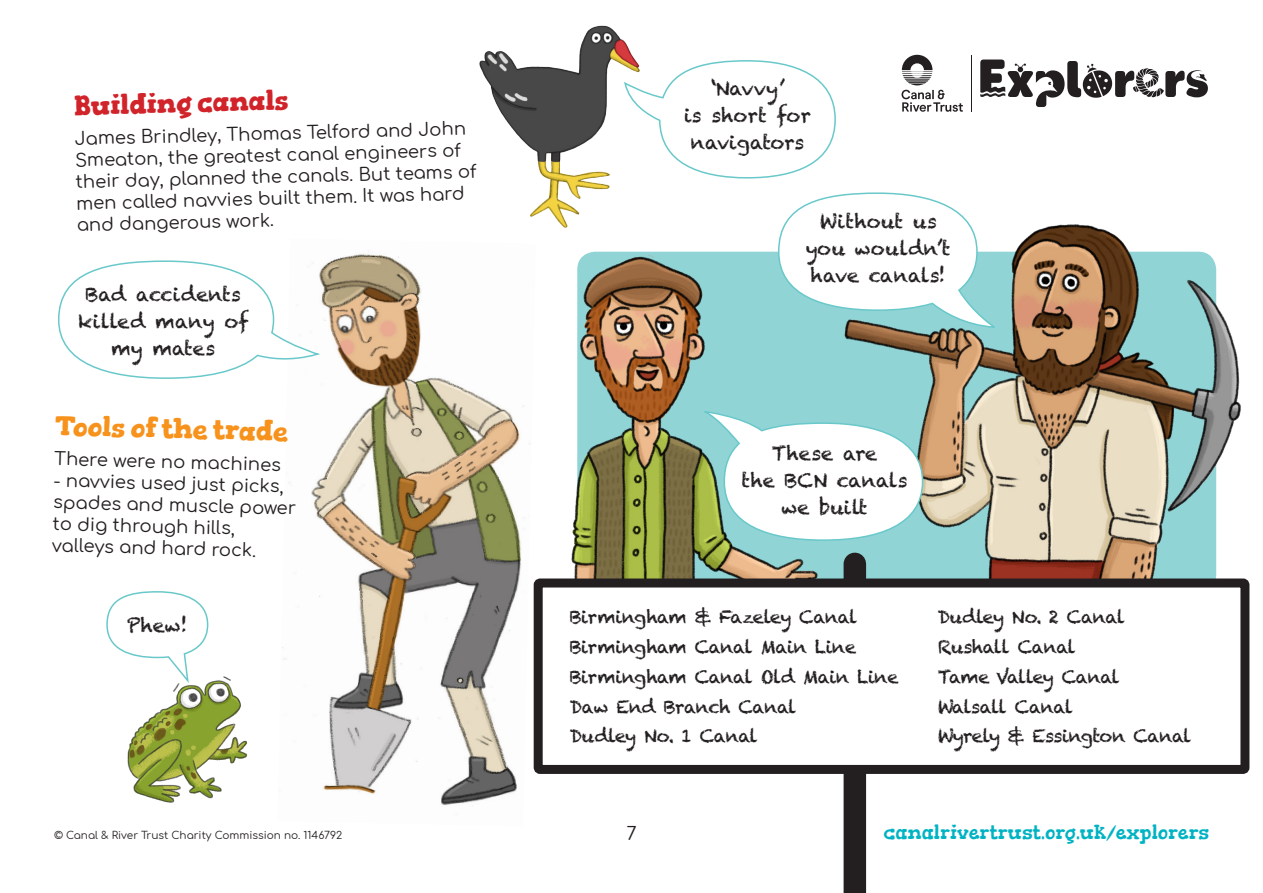
<style>
.page{position:relative;width:1263px;height:893px;background:#fff}
.page>*{position:absolute;margin:0;border:0;box-sizing:border-box;transform-origin:0 0}
.Small_Head{font:700 27px "Gorditas";color:#f7931d}
.Small_Head-2{font:700 27px "Gorditas";color:#d1232a}
.Speech{font:19.5px/27px "Chalkduster";color:#231f20;text-align:center}
.t1{font:19.5px "Gorditas";color:#00b3c3}
.Body{font:18px/21.8px "Comfortaa";color:#231f20}
.Speech-2{font:18px "Chalkduster";letter-spacing:-.03em;color:#231f20}
.Speech-3{font:18px "Chalkduster";letter-spacing:-.055em;color:#231f20}
.t2{font:10.5px "Comfortaa";color:#231f20}
</style>
<div class="page">
<hr style="left:971px;top:55px;width:1px;height:57px;background:#231f20">
<svg style="left:901px;top:55px;width:62px;height:57px"></svg>
<svg style="left:980px;top:60px;width:228px;height:47px"></svg>
<svg style="left:106px;top:591px;width:103px;height:77px"></svg>
<svg style="left:652px;top:60px;width:184px;height:119px"></svg>
<img style="left:838px;top:224px;width:412px;height:373px">
<img style="left:571px;top:251px;width:258px;height:327px">
<div style="left:843px;top:613px;width:23px;height:280px;background:#231f20"></div>
<div style="left:843px;top:564px;width:23px;height:106px;background:#231f20"></div>
<div style="left:538px;top:583px;width:707px;height:186px;background:#fff;border-radius:2px"></div>
<div style="left:534px;top:578px;width:715px;height:196px;border:9px solid #231f20;border-radius:2px"></div>
<img style="left:282px;top:254px;width:254px;height:551px">
<svg style="left:58px;top:260px;width:261px;height:120px"></svg>
<img style="left:479px;top:25px;width:173px;height:203px">
<svg style="left:777px;top:192px;width:219px;height:137px"></svg>
<svg style="left:703px;top:412px;width:221px;height:130px"></svg>
<img style="left:127px;top:668px;width:121px;height:135px">
<p class="Small_Head-2" style="left:73px;top:90px;width:216px;rotate:-2deg">Building canals</p>
<p class="Body" style="left:74px;top:124px;width:403px;rotate:-1deg">James Brindley, Thomas Telford and John Smeaton, the greatest canal engineers of their day, planned the canals. But teams of men called navvies built them. It was hard and dangerous work.</p>
<p class="Speech" style="left:78px;top:280px;width:173px">Bad accidents killed many of my mates</p>
<p class="Small_Head" style="left:56px;top:408px;width:234px;rotate:2deg">Tools of the trade</p>
<p class="Body" style="left:55px;top:446px;width:228px;rotate:1deg">There were no machines</p>
<p class="Body" style="left:53px;top:468px;width:245px;rotate:1deg">- navvies used just picks, spades and muscle power to dig through hills, valleys and hard rock.</p>
<p class="Speech" style="left:127px;top:612px;width:62px">Phew!</p>
<p class="Speech" style="left:684px;top:75px;width:128px">‘Navvy’<br>is short for navigators</p>
<p class="Speech" style="left:806px;top:208px;width:146px">Without us you wouldn’t have canals!</p>
<p class="Speech" style="left:741px;top:440px;width:168px">These are<br>the BCN canals we built</p>
<p class="Speech-2" style="left:570px;top:606px;width:289px">Birmingham &amp; Fazeley Canal</p>
<p class="Speech-2" style="left:570px;top:636px;width:288px">Birmingham Canal Main Line</p>
<p class="Speech-2" style="left:570px;top:666px;width:330px">Birmingham Canal Old Main Line</p>
<p class="Speech-2" style="left:570px;top:696px;width:228px">Daw End Branch Canal</p>
<p class="Speech-2" style="left:570px;top:726px;width:190px">Dudley No. 1 Canal</p>
<p class="Speech-2" style="left:938px;top:606px;width:189px">Dudley No. 2 Canal</p>
<p class="Speech-2" style="left:938px;top:636px;width:140px">Rushall Canal</p>
<p class="Speech-3" style="left:938px;top:666px;width:184px">Tame Valley Canal</p>
<p class="Speech-2" style="left:938px;top:696px;width:137px">Walsall Canal</p>
<p class="Speech-2" style="left:938px;top:726px;width:255px">Wyrely &amp; Essington Canal</p>
<p class="t2" style="left:54px;top:826px;width:290px">© Canal &amp; River Trust Charity Commission no. 1146792</p>
<p class="Body" style="left:626px;top:820px;width:12px">7</p>
<p class="t1" style="left:883px;top:820px;width:327px">canalrivertrust.org.uk/explorers</p>
</div>
